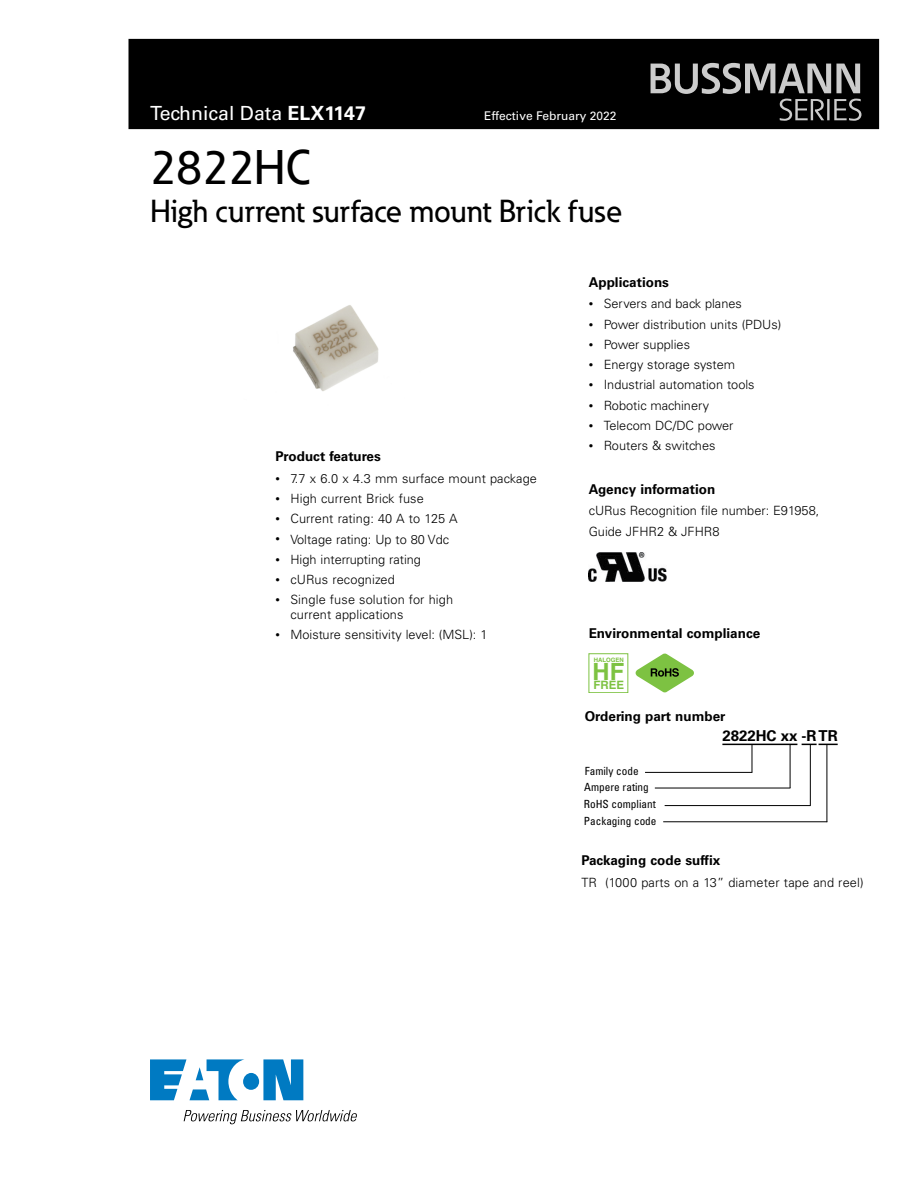
<style>
.page{position:relative;width:918px;height:1188px;background:#fff}
.page>*{position:absolute;margin:0;border:0;box-sizing:border-box;transform-origin:0 0}
._00_Product{font:500 48px "Eaton";color:#000}
._00_Product-2{font:500 31.5px "Eaton";color:#000}
.t1{font:700 23.7px "Helvetica";color:#7dc242}
.t2{font:19.5px "Univers LT Std";color:#fff}
._11_CAT_Number{font:700 15px "Univers LT Std";color:#000}
._01_Head2{font:700 13.5px "Univers LT Std";color:#000}
._02_Body{font:300 12.75px "Univers";color:#000}
._02_Bullet1{font:300 12.75px/14.2px "Univers LT Std";letter-spacing:.01em;color:#000}
.t3{font:12px "Univers LT Std";color:#fff}
.t4{font:700 11.55px "Helvetica";color:#7dc242}
._11_CAT_Body{font:condensed 11.25px "Univers LT Std";color:#000}
.t5{font:700 6px "Helvetica";color:#7dc242}
.s1{font-weight:700}
.s2{font-family:"Univers";font-size:9px}
.s3{font-size:9px}
</style>
<div class="page">
<div style="left:129px;top:39px;width:750px;height:90px;background:#000"></div>
<svg style="left:651px;top:63px;width:210px;height:58px"></svg>
<svg style="left:150px;top:1059px;width:153px;height:41px"></svg>
<svg style="left:184px;top:1110px;width:173px;height:14px"></svg>
<svg style="left:636px;top:654px;width:58px;height:38px"></svg>
<hr style="left:722px;top:744px;width:75px;height:1px;background:#000">
<svg style="left:802px;top:744px;width:36px;height:1px"></svg>
<svg style="left:752px;top:745px;width:1px;height:27px"></svg>
<hr style="left:645px;top:772px;width:107px;height:1px;background:#000">
<hr style="left:790px;top:744px;width:1px;height:44px;background:#000">
<hr style="left:655px;top:788px;width:135px;height:1px;background:#000">
<hr style="left:827px;top:744px;width:1px;height:78px;background:#000">
<hr style="left:663px;top:821px;width:164px;height:1px;background:#000">
<hr style="left:810px;top:744px;width:1px;height:62px;background:#000">
<hr style="left:665px;top:805px;width:146px;height:1px;background:#000">
<img style="left:293px;top:305px;width:86px;height:86px">
<img style="left:589px;top:553px;width:77px;height:28px">
<h3 class="t2" style="left:150px;top:102px;width:218px">Technical Data <span class="s1">ELX1147</span></h3>
<p class="t3" style="left:484px;top:109px;width:134px">Effective February 2022</p>
<p class="_00_Product" style="left:150px;top:138px;width:162px">2822HC</p>
<p class="_00_Product-2" style="left:150px;top:191px;width:474px">High current surface mount Brick fuse</p>
<p class="_01_Head2" style="left:275px;top:448px;width:107px">Product features</p>
<p class="_02_Bullet1" style="left:275px;top:471px;width:263px"><span class="s2">•</span> 7.7 x 6.0 x 4.3 mm surface mount package</p>
<p class="_02_Bullet1" style="left:275px;top:491px;width:150px"><span class="s2">•</span> High current Brick fuse</p>
<p class="_02_Bullet1" style="left:275px;top:512px;width:184px"><span class="s2">•</span> Current rating: 40 A to 125 A</p>
<p class="_02_Body" style="left:275px;top:531px;width:175px"><span class="s3">•</span> Voltage rating: Up to 80 Vdc</p>
<p class="_02_Body" style="left:275px;top:552px;width:147px"><span class="s3">•</span> High interrupting rating</p>
<p class="_02_Bullet1" style="left:275px;top:572px;width:121px"><span class="s2">•</span> cURus recognized</p>
<p class="_02_Bullet1" style="left:290px;top:593px;width:164px;text-indent:-15px"><span class="s2">•</span> Single fuse solution for high current applications</p>
<p class="_02_Body" style="left:275px;top:627px;width:214px"><span class="s3">•</span> Moisture sensitivity level: (MSL): 1</p>
<p class="_01_Head2" style="left:589px;top:274px;width:82px">Applications</p>
<p class="_02_Body" style="left:589px;top:296px;width:155px"><span class="s3">•</span> Servers and back planes</p>
<p class="_02_Body" style="left:589px;top:316px;width:194px"><span class="s3">•</span> Power distribution units (PDUs)</p>
<p class="_02_Body" style="left:589px;top:337px;width:103px"><span class="s3">•</span> Power supplies</p>
<p class="_02_Body" style="left:589px;top:357px;width:148px"><span class="s3">•</span> Energy storage system</p>
<p class="_02_Body" style="left:589px;top:377px;width:167px"><span class="s3">•</span> Industrial automation tools</p>
<p class="_02_Body" style="left:589px;top:397px;width:122px"><span class="s3">•</span> Robotic machinery</p>
<p class="_02_Body" style="left:589px;top:418px;width:146px"><span class="s3">•</span> Telecom DC/DC power</p>
<p class="_02_Body" style="left:589px;top:438px;width:128px"><span class="s3">•</span> Routers &amp; switches</p>
<p class="_01_Head2" style="left:589px;top:481px;width:128px">Agency information</p>
<p class="_02_Body" style="left:589px;top:503px;width:232px">cURus Recognition file number: E91958,</p>
<p class="_02_Body" style="left:589px;top:523px;width:132px">Guide JFHR2 &amp; JFHR8</p>
<p class="_01_Head2" style="left:589px;top:626px;width:173px">Environmental compliance</p>
<p class="t5" style="left:594px;top:656px;width:32px">HALOGEN</p>
<p class="t1" style="left:593px;top:657px;width:33px">HF</p>
<p class="t4" style="left:593px;top:678px;width:32px">FREE</p>
<p class="_01_Head2" style="left:585px;top:708px;width:142px">Ordering part number</p>
<p class="_11_CAT_Body" style="left:585px;top:764px;width:55px">Family code</p>
<p class="_11_CAT_Body" style="left:584px;top:780px;width:66px">Ampere rating</p>
<p class="_11_CAT_Body" style="left:584px;top:797px;width:74px">RoHS compliant</p>
<p class="_11_CAT_Body" style="left:584px;top:814px;width:74px">Packaging code</p>
<p class="_11_CAT_Number" style="left:722px;top:727px;width:117px">2822HC xx -RTR</p>
<p class="_01_Head2" style="left:581px;top:853px;width:140px">Packaging code suffix</p>
<p class="_02_Bullet1" style="left:581px;top:875px;width:284px">TR (1000 parts on a 13” diameter tape and reel)</p>
</div>
